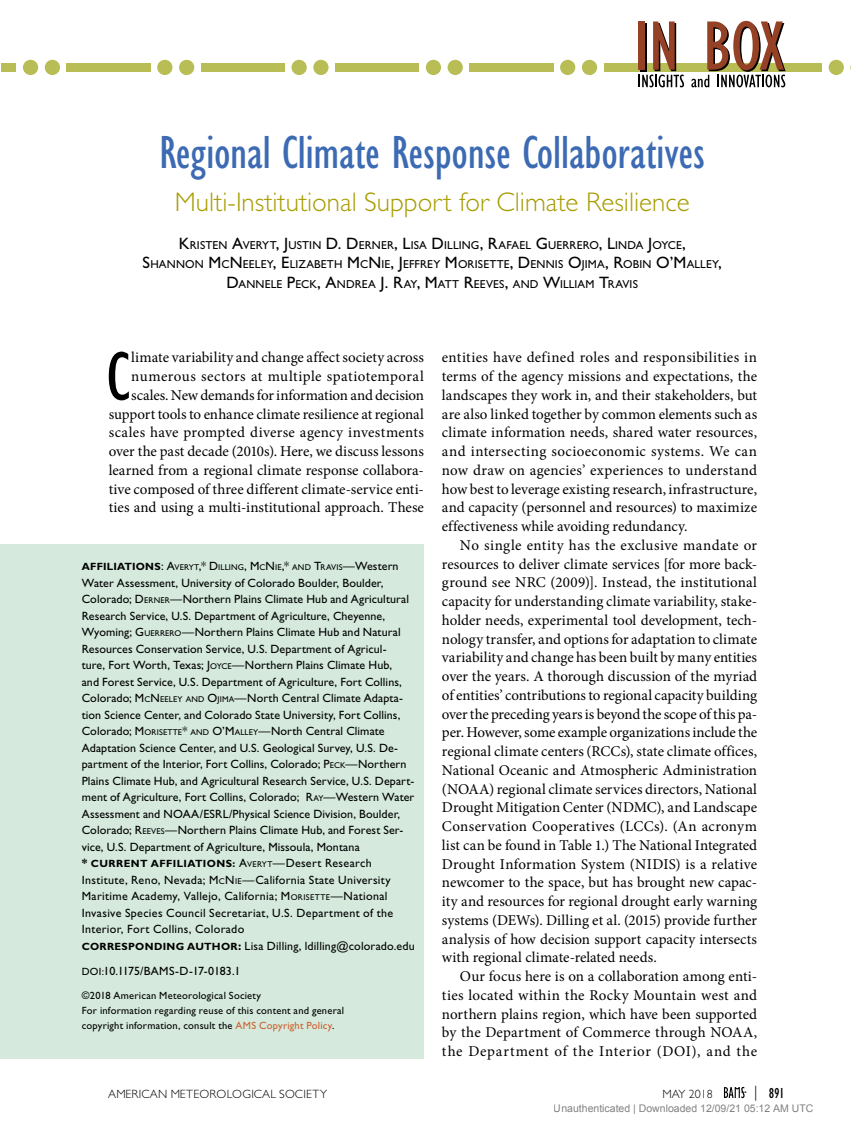
<style>
.page{position:relative;width:851px;height:1134px;background:#fff}
.page>*{position:absolute;margin:0;border:0;box-sizing:border-box;transform-origin:0 0}
.AA_Body_Text{font:condensed 71.1px "Gill Sans Std";color:#000}
.AA_INBOX_Article_Tit{font:condensed 48px "Gill Sans Std";letter-spacing:-.005em;color:#3c6ab3}
.AA_Article_Subtitle{font:300 27px "Gill Sans Std";color:#a79c00}
.AA_Body_Text-2{font:15px/18.8px "Minion Pro";letter-spacing:.005em;color:#000;text-align:justify}
.t1{font:condensed 15px "Gill Sans Std";color:#000}
.AA_Affiliation_Corre{font:12px/16.5px "Gill Sans Std";letter-spacing:.01em;color:#000}
.t2{font:300 12px "Gill Sans Std";letter-spacing:.02em;color:#000}
.AA_Affiliation_Corre-2{font:12px "Gill Sans Std";letter-spacing:-.02em;color:#000}
.AA_Article_Subtitle-2{font:11.55px/19.5px "Gill Sans Std";letter-spacing:.015em;color:#000;text-align:center}
.AA_Affiliation_Corre-3{font:10.5px/15px "Gill Sans Std";letter-spacing:.02em;color:#000}
.t3{font:10.5px "Arial";color:rgb(0 0 0/.5)}
.AA_Affiliation_Corre-4{font:700 10.5px "Gill Sans Std";letter-spacing:.04em;color:#000}
.AA_Affiliation_Corre-5{font:8.4px "Gill Sans Std";letter-spacing:.015em;color:#000}
.s1{font-size:16.5px}
.s2{font-weight:700;font-size:10.5px}
.s3{font-size:12px}
.s4{font-style:inherit}
.s5{font-size:8.4px}
.s6{font-weight:400;font-size:12px}
.s7{font-weight:400;font-size:8.4px}
.s8{font-weight:700}
.s9{font-size:10.5px}
.s10{color:#cd5e2c}
.s11{font-weight:300;font-stretch:normal}
</style>
<div class="page">
<div style="left:1px;top:63px;width:849px;height:9px;background:#b8be55"></div>
<div style="left:822px;top:61px;width:28px;height:12px;background:#fff"></div>
<div style="left:828px;top:60px;width:15px;height:15px;background:#b8be55;border-radius:50%"></div>
<div style="left:17px;top:61px;width:49px;height:12px;background:#fff"></div>
<div style="left:23px;top:60px;width:15px;height:15px;background:#b8be55;border-radius:50%"></div>
<div style="left:45px;top:60px;width:15px;height:15px;background:#b8be55;border-radius:50%"></div>
<div style="left:151px;top:61px;width:50px;height:12px;background:#fff"></div>
<div style="left:157px;top:60px;width:15px;height:15px;background:#b8be55;border-radius:50%"></div>
<div style="left:179px;top:60px;width:15px;height:15px;background:#b8be55;border-radius:50%"></div>
<div style="left:285px;top:61px;width:50px;height:12px;background:#fff"></div>
<div style="left:291px;top:60px;width:16px;height:15px;background:#b8be55;border-radius:50%"></div>
<div style="left:313px;top:60px;width:15px;height:15px;background:#b8be55;border-radius:50%"></div>
<div style="left:419px;top:61px;width:50px;height:12px;background:#fff"></div>
<div style="left:426px;top:60px;width:15px;height:15px;background:#b8be55;border-radius:50%"></div>
<div style="left:447px;top:60px;width:16px;height:15px;background:#b8be55;border-radius:50%"></div>
<div style="left:553px;top:61px;width:50px;height:12px;background:#fff"></div>
<div style="left:560px;top:60px;width:15px;height:15px;background:#b8be55;border-radius:50%"></div>
<div style="left:582px;top:60px;width:15px;height:15px;background:#b8be55;border-radius:50%"></div>
<svg style="left:638px;top:21px;width:46px;height:66px"></svg>
<svg style="left:691px;top:21px;width:94px;height:66px"></svg>
<svg style="left:723px;top:1086px;width:24px;height:13px"></svg>
<svg style="left:724px;top:1087px;width:22px;height:11px"></svg>
<div style="left:0;top:544px;width:424px;height:515px;background:#d5eadd"></div>
<p class="AA_INBOX_Article_Tit" style="left:159px;top:126px;width:547px">Regional Climate Response Collaboratives</p>
<p class="AA_Article_Subtitle" style="left:175px;top:187px;width:516px">Multi-Institutional Support for Climate Resilience</p>
<p class="AA_Article_Subtitle-2" style="left:142px;top:235px;width:581px"><span class="s1">K</span>RISTEN <span class="s1">A</span>VERYT<span class="s1">, J</span>USTIN <span class="s1">D. D</span>ERNER<span class="s1">, L</span>ISA <span class="s1">D</span>ILLING<span class="s1">, R</span>AFAEL <span class="s1">G</span> UERRERO<span class="s1">, L</span>INDA <span class="s1">J</span>OYCE<span class="s1">,<br>S</span>HANNON <span class="s1">M</span>C<span class="s1">N</span> EELEY<span class="s1">, E</span>LIZABETH <span class="s1">M</span>C<span class="s1">N</span> IE<span class="s1">, J</span>EFFREY <span class="s1">M</span>ORISETTE<span class="s1">, D</span>ENNIS <span class="s1">O</span>JIMA<span class="s1">, R</span>OBIN <span class="s1">O’M</span>ALLEY<span class="s1">,<br>D</span>ANNELE <span class="s1">P</span>ECK<span class="s1">, A</span>ND REA <span class="s1">J. R</span>AY<span class="s1">, M</span>ATT <span class="s1">R</span>EEVES<span class="s1">,</span> AND <span class="s1">W</span>ILLIAM <span class="s1">T</span>RAVIS</p>
<p class="AA_Body_Text-2" style="left:109px;top:348px;width:317px;text-align:right">limate variability and change affect society across numerous sectors at multiple spatiotemporal scales. New demands for information and decision support tools to enhance climate resilience at regional scales have prompted diverse agency investments over the past decade (2010s). Here, we discuss lessons learned from a regional climate response collabora&shy;tive composed of three different climate-service enti&shy;ties and using a multi-institutional approach. These</p>
<p class="AA_Body_Text" style="left:106px;top:338px;width:25px">C</p>
<p class="AA_Affiliation_Corre-5" style="left:82px;top:563px;width:318px"><span class="s2">AFFILIATIONS</span><span class="s3">:</span> <span class="s3">A</span>VERYT<span class="s3">,* D</span>ILLING<span class="s3">, M</span>C<span class="s3">N</span> IE<span class="s3">,*</span> AND <span class="s3">T</span>RAVIS<span class="s3">—Western</span></p>
<p class="AA_Affiliation_Corre" style="left:82px;top:575px;width:334px">Water Assessment, University of Colorado Boulder, Boulder, Colorado; <span class="s4">D</span><span class="s5">ERNER</span><span class="s4">—</span>Northern Plains Climate Hub and Agricultural Research Service, U.S. Department of Agriculture, Cheyenne, Wyoming; <span class="s4">G</span> <span class="s5">UERRERO</span>—Northern Plains Climate Hub and Natural Resources Conservation Service, U.S. Department of Agricul-<br>ture, Fort Worth, Texas; <span class="s4">J</span><span class="s5">OYCE</span>—Northern Plains Climate Hub,<br>and Forest Service, U.S. Department of Agriculture, Fort Collins, Colorado; <span class="s4">M</span><span class="s5">C</span><span class="s4">N</span> <span class="s5">EELEY AND</span> <span class="s4">O</span><span class="s5">JIMA</span>—North Central Climate Adapta&shy;tion Science Center, and Colorado State University, Fort Collins, Colorado; <span class="s4">M</span><span class="s5">ORISETTE</span><span class="s4">*</span> <span class="s5">AND</span> <span class="s4">O’M</span><span class="s5">ALLEY</span>—North Central Climate Adaptation Science Center, and U.S. Geological Survey, U.S. De&shy;partment of the Interior, Fort Collins, Colorado; <span class="s4">P</span><span class="s5">ECK</span>—Northern Plains Climate Hub, and Agricultural Research Service, U.S. Depart&shy;ment of Agriculture, Fort Collins, Colorado; <span class="s4">R</span><span class="s5">AY</span>—Western Water Assessment and NOAA/ESRL/Physical Science Division, Boulder, Colorado; <span class="s4">R</span><span class="s5">EEVES</span>—Northern Plains Climate Hub, and Forest Ser&shy;vice, U.S. Department of Agriculture, Missoula, Montana</p>
<p class="AA_Affiliation_Corre-4" style="left:82px;top:858px;width:291px"><span class="s3">*</span> CURRENT AFFILIATIONS: <span class="s6">A</span><span class="s7">VERYT</span><span class="s6">—</span><span class="s6">Desert Research</span></p>
<p class="AA_Affiliation_Corre" style="left:82px;top:872px;width:313px">Institute, Reno, Nevada; <span class="s4">M</span><span class="s5">C</span><span class="s4">N</span> <span class="s5">IE</span><span class="s4">—</span>California State University Maritime Academy, Vallejo, California; <span class="s4">M</span><span class="s5">ORISETTE</span><span class="s4">—</span>National Invasive Species Council Secretariat, U.S. Department of the Interior, Fort Collins, Colorado</p>
<p class="AA_Affiliation_Corre" style="left:82px;top:938px;width:334px"><span class="s2">CORRESPONDING AUTHOR</span><span class="s8">:</span> Lisa Dilling, ldilling@colorado.edu</p>
<p class="AA_Affiliation_Corre-2" style="left:82px;top:964px;width:160px"><span class="s9">DOI:</span>10.1175/BAMS-D-17-0183.1</p>
<p class="AA_Affiliation_Corre-3" style="left:82px;top:988px;width:181px">©2018 American Meteorological Society</p>
<p class="AA_Affiliation_Corre-3" style="left:82px;top:1003px;width:264px">For information regarding reuse of this content and general copyright information, consult the <span class="s10">AMS Copyright Policy</span>.</p>
<p class="AA_Body_Text-2" style="left:442px;top:348px;width:317px">entities have defined roles and responsibilities in terms of the agency missions and expectations, the landscapes they work in, and their stakeholders, but are also linked together by common elements such as climate information needs, shared water resources, and intersecting socioeconomic systems. We can now draw on agencies’ experiences to understand how best to leverage existing research, infrastructure, and capacity (personnel and resources) to maximize effectiveness while avoiding redundancy.</p>
<p class="AA_Body_Text-2" style="left:442px;top:536px;width:317px;text-indent:18px">No single entity has the exclusive mandate or resources to deliver climate services [for more back&shy;ground see NRC (2009)]. Instead, the institutional capacity for understanding climate variability, stake&shy;holder needs, experimental tool development, tech&shy;nology transfer, and options for adaptation to climate variability and change has been built by many entities over the years. A thorough discussion of the myriad of entities’ contributions to regional capacity building over the preceding years is beyond the scope of this pa&shy;per. However, some example organizations include the regional climate centers (RCCs), state climate offices, National Oceanic and Atmospheric Administration (NOAA) regional climate services directors, National Drought Mitigation Center (NDMC), and Landscape Conservation Cooperatives (LCCs). (An acronym list can be found in Table 1.) The National Integrated Drought Information System (NIDIS) is a relative newcomer to the space, but has brought new capac&shy;ity and resources for regional drought early warning systems (DEWs). Dilling et al. (2015) provide further analysis of how decision support capacity intersects with regional climate-related needs.</p>
<p class="AA_Body_Text-2" style="left:442px;top:967px;width:317px;text-indent:18px">Our focus here is on a collaboration among enti&shy;ties located within the Rocky Mountain west and northern plains region, which have been supported by the Department of Commerce through NOAA, the Department of the Interior (DOI), and the</p>
<p class="t2" style="left:108px;top:1087px;width:220px">AMERICAN METEOROLOGICAL SOCIETY</p>
<p class="t2" style="left:662px;top:1087px;width:52px">MAY 2018</p>
<p class="t1" style="left:754px;top:1085px;width:32px"><span class="s11">|</span> 891</p>
<p class="t3" style="left:553px;top:1102px;width:261px">Unauthenticated | Downloaded 12/09/21 05:12 AM UTC</p>
</div>
